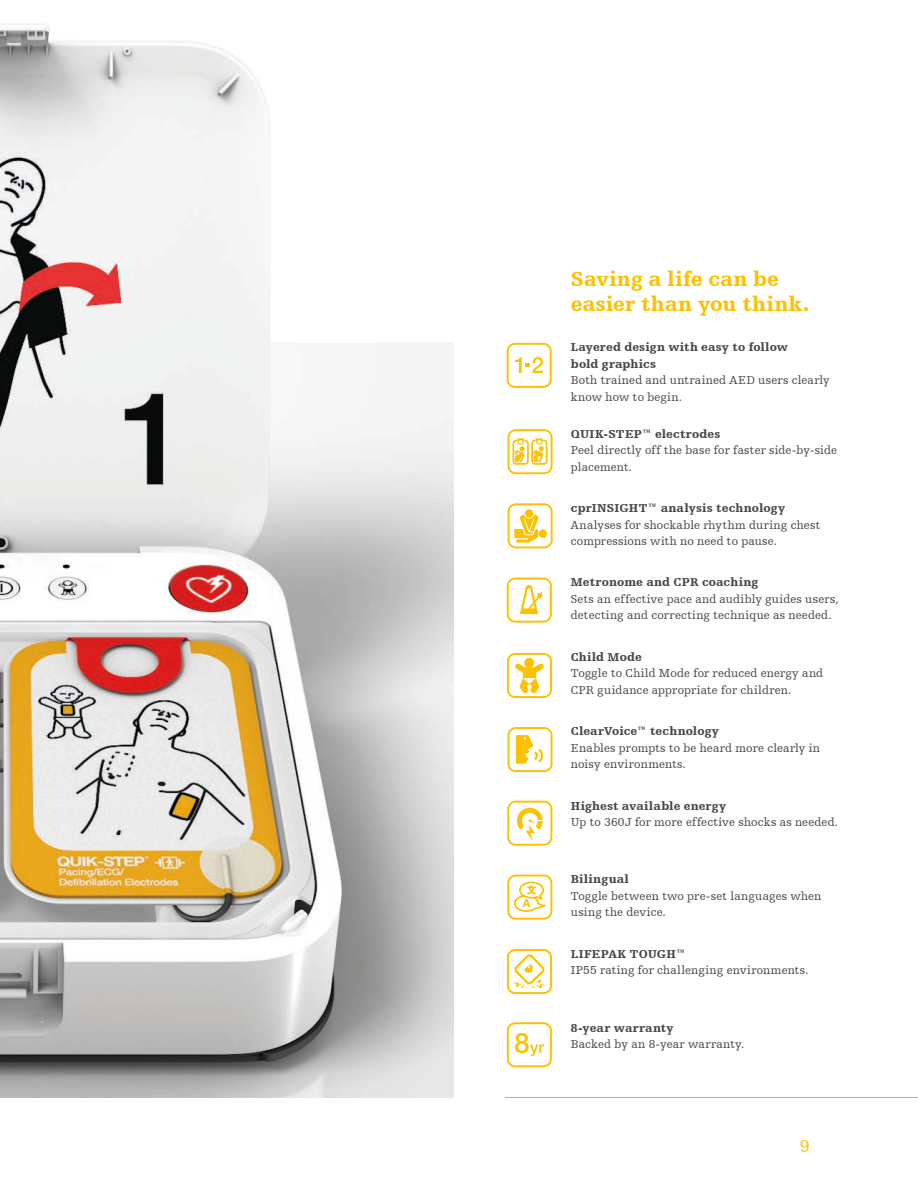
<style>
.page{position:relative;width:918px;height:1188px;background:#fff}
.page>*{position:absolute;margin:0;border:0;box-sizing:border-box;transform-origin:0 0}
.t1{font:900 21px/25.2px "Humanist Slabserif 712 BT";letter-spacing:.005em;color:#fcc100}
.t2{font:18px "Humanist Slabserif 712 BT";color:#fcc100}
.t3{font:12px/16.5px "Humanist Slabserif 712 BT";letter-spacing:.015em;color:#444748}
.t4{font:900 12px/16.5px "Humanist Slabserif 712 BT";letter-spacing:.015em;color:#444748}
</style>
<div class="page">
<img style="left:0;top:23px;width:270px;height:319px">
<img style="left:0;top:342px;width:454px;height:756px">
<hr style="left:505px;top:1097px;width:413px;height:1px;background:#afb2b0">
<svg style="left:507px;top:343px;width:45px;height:45px"></svg>
<svg style="left:507px;top:429px;width:46px;height:45px"></svg>
<svg style="left:508px;top:503px;width:45px;height:45px"></svg>
<svg style="left:507px;top:578px;width:45px;height:45px"></svg>
<svg style="left:507px;top:653px;width:45px;height:45px"></svg>
<svg style="left:507px;top:801px;width:45px;height:45px"></svg>
<svg style="left:507px;top:875px;width:45px;height:45px"></svg>
<svg style="left:507px;top:949px;width:45px;height:45px"></svg>
<svg style="left:507px;top:1022px;width:45px;height:45px"></svg>
<svg style="left:507px;top:727px;width:46px;height:45px"></svg>
<h1 class="t1" style="left:571px;top:266px;width:240px">Saving a life can be easier than you think.</h1>
<p class="t4" style="left:571px;top:339px;width:219px">Layered design with easy to follow bold graphics</p>
<p class="t3" style="left:571px;top:372px;width:260px">Both trained and untrained AED users clearly know how to begin.</p>
<p class="t4" style="left:571px;top:425px;width:151px">QUIK-STEP™ electrodes</p>
<p class="t3" style="left:571px;top:442px;width:268px">Peel directly off the base for faster side-by-side placement.</p>
<p class="t4" style="left:571px;top:500px;width:216px">cprINSIGHT™ analysis technology</p>
<p class="t3" style="left:571px;top:516px;width:251px">Analyses for shockable rhythm during chest compressions with no need to pause.</p>
<p class="t4" style="left:571px;top:574px;width:189px">Metronome and CPR coaching</p>
<p class="t3" style="left:571px;top:590px;width:269px">Sets an effective pace and audibly guides users, detecting and correcting technique as needed.</p>
<p class="t4" style="left:571px;top:648px;width:73px">Child Mode</p>
<p class="t3" style="left:571px;top:665px;width:254px">Toggle to Child Mode for reduced energy and<br>CPR guidance appropriate for children.</p>
<p class="t4" style="left:571px;top:723px;width:150px">ClearVoice™ technology</p>
<p class="t3" style="left:571px;top:740px;width:251px">Enables prompts to be heard more clearly in noisy environments.</p>
<p class="t4" style="left:571px;top:797px;width:157px">Highest available energy</p>
<p class="t3" style="left:571px;top:814px;width:269px">Up to 360J for more effective shocks as needed.</p>
<p class="t4" style="left:571px;top:871px;width:60px">Bilingual</p>
<p class="t3" style="left:571px;top:887px;width:252px">Toggle between two pre-set languages when using the device.</p>
<p class="t4" style="left:571px;top:945px;width:116px">LIFEPAK TOUGH™</p>
<p class="t3" style="left:571px;top:962px;width:239px">IP55 rating for challenging environments.</p>
<p class="t4" style="left:571px;top:1019px;width:104px">8-year warranty</p>
<p class="t3" style="left:571px;top:1036px;width:175px">Backed by an 8-year warranty.</p>
<h2 class="t2" style="left:800px;top:1135px;width:12px">9</h2>
</div>
